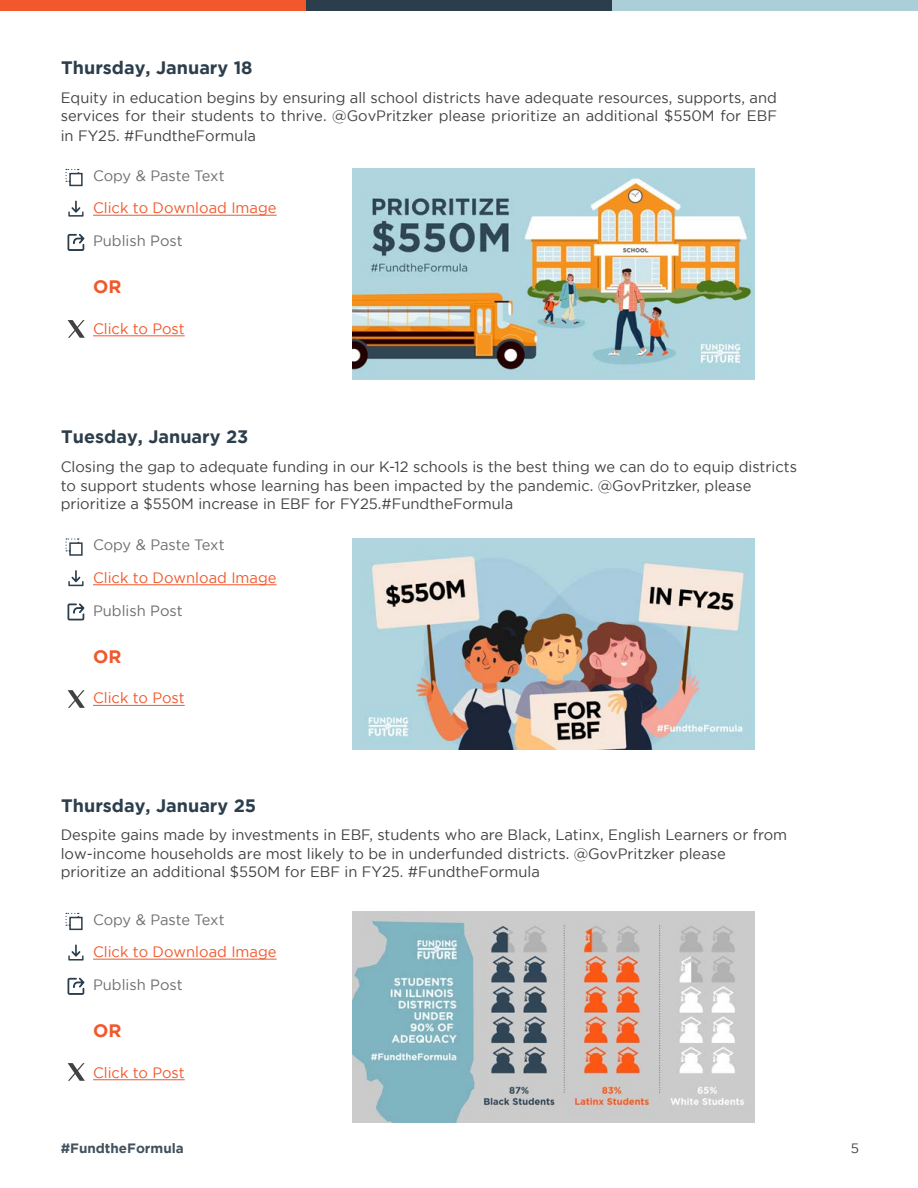
<style>
.page{position:relative;width:918px;height:1188px;background:#fff}
.page>*{position:absolute;margin:0;border:0;box-sizing:border-box;transform-origin:0 0}
.t1{font:700 18px "Gotham";color:#2c3e4c}
.t2{font:700 18px "Gotham";color:#f1582c}
.t3{font:15px/18.8px "Gotham";color:#414042}
.t4{font:15px "Gotham";color:#f1582c}
.t5{font:15px "Gotham";color:#6d6e71}
.t6{font:700 13.5px "Gotham";color:#41515e}
.t7{font:13.5px "Gotham";color:#414042}
</style>
<div class="page">
<div style="left:0;top:0;width:306px;height:11px;background:#f1582c"></div>
<div style="left:306px;top:0;width:306px;height:11px;background:#2c3e4c"></div>
<div style="left:612px;top:0;width:306px;height:11px;background:#aacfd9"></div>
<img style="left:353px;top:912px;width:402px;height:211px">
<img style="left:353px;top:538px;width:402px;height:211px">
<img style="left:353px;top:169px;width:402px;height:211px">
<hr style="left:93px;top:336px;width:92px;height:1px;background:#f1582c">
<hr style="left:93px;top:215px;width:184px;height:1px;background:#f1582c">
<hr style="left:93px;top:1079px;width:92px;height:1px;background:#f1582c">
<hr style="left:93px;top:959px;width:184px;height:1px;background:#f1582c">
<svg style="left:66px;top:169px;width:13px;height:13px"></svg>
<div style="left:69px;top:173px;width:14px;height:13px;border:2px solid #2c3e4c"></div>
<svg style="left:66px;top:913px;width:13px;height:13px"></svg>
<div style="left:69px;top:917px;width:14px;height:13px;border:2px solid #2c3e4c"></div>
<svg style="left:68px;top:201px;width:16px;height:16px"></svg>
<svg style="left:68px;top:945px;width:16px;height:16px"></svg>
<svg style="left:67px;top:233px;width:18px;height:18px"></svg>
<svg style="left:67px;top:977px;width:18px;height:18px"></svg>
<hr style="left:93px;top:705px;width:92px;height:1px;background:#f1582c">
<hr style="left:93px;top:585px;width:184px;height:1px;background:#f1582c">
<svg style="left:66px;top:538px;width:13px;height:13px"></svg>
<div style="left:69px;top:542px;width:14px;height:14px;border:2px solid #2c3e4c"></div>
<svg style="left:68px;top:570px;width:16px;height:16px"></svg>
<svg style="left:67px;top:603px;width:18px;height:18px"></svg>
<svg style="left:68px;top:690px;width:17px;height:18px"></svg>
<svg style="left:68px;top:1063px;width:17px;height:18px"></svg>
<svg style="left:68px;top:320px;width:17px;height:18px"></svg>
<p class="t1" style="left:61px;top:57px;width:193px">Thursday, January 18</p>
<p class="t3" style="left:61px;top:88px;width:718px;text-align:justify">Equity in education begins by ensuring all school districts have adequate resources, supports, and services for their students to thrive. @GovPritzker please prioritize an additional $550M for EBF in FY25. #FundtheFormula</p>
<p class="t5" style="left:93px;top:167px;width:133px">Copy &amp; Paste Text</p>
<p class="t4" style="left:93px;top:199px;width:185px">Click to Download Image</p>
<p class="t5" style="left:93px;top:232px;width:91px">Publish Post</p>
<p class="t2" style="left:93px;top:276px;width:30px">OR</p>
<p class="t4" style="left:93px;top:320px;width:93px">Click to Post</p>
<p class="t1" style="left:61px;top:426px;width:189px">Tuesday, January 23</p>
<p class="t3" style="left:61px;top:457px;width:738px">Closing the gap to adequate funding in our K-12 schools is the best thing we can do to equip districts to support students whose learning has been impacted by the pandemic. @GovPritzker, please prioritize a $550M increase in EBF for FY25.#FundtheFormula</p>
<p class="t5" style="left:93px;top:537px;width:133px">Copy &amp; Paste Text</p>
<p class="t4" style="left:93px;top:569px;width:185px">Click to Download Image</p>
<p class="t5" style="left:93px;top:602px;width:91px">Publish Post</p>
<p class="t2" style="left:93px;top:646px;width:30px">OR</p>
<p class="t4" style="left:93px;top:690px;width:93px">Click to Post</p>
<p class="t1" style="left:61px;top:795px;width:196px">Thursday, January 25</p>
<p class="t3" style="left:61px;top:825px;width:728px">Despite gains made by investments in EBF, students who are Black, Latinx, English Learners or from low-income households are most likely to be in underfunded districts. @GovPritzker please prioritize an additional $550M for EBF in FY25. #FundtheFormula</p>
<p class="t5" style="left:93px;top:911px;width:133px">Copy &amp; Paste Text</p>
<p class="t4" style="left:93px;top:943px;width:185px">Click to Download Image</p>
<p class="t5" style="left:93px;top:976px;width:91px">Publish Post</p>
<p class="t2" style="left:93px;top:1020px;width:30px">OR</p>
<p class="t4" style="left:93px;top:1064px;width:93px">Click to Post</p>
<p class="t6" style="left:61px;top:1140px;width:125px">#FundtheFormula</p>
<p class="t7" style="left:851px;top:1141px;width:10px">5</p>
</div>
